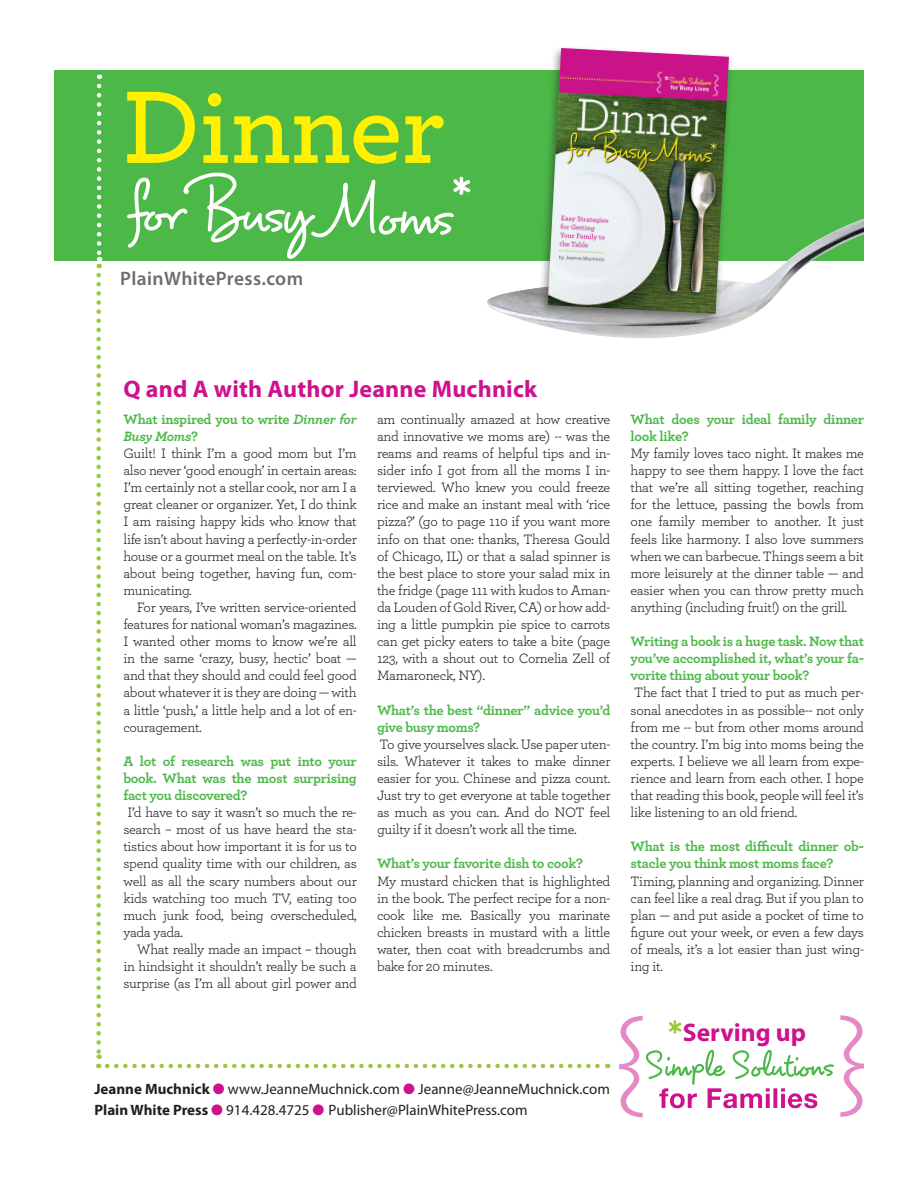
<style>
.page{position:relative;width:918px;height:1188px;background:#fff}
.page>*{position:absolute;margin:0;border:0;box-sizing:border-box;transform-origin:0 0}
.t1{font:600 108px "Archer";letter-spacing:-.01em;color:#fff101}
.t2{font:63px "Dartangnon ITC";color:#fff}
.t3{font:700 25.5px "Myriad Pro";color:#ce118c}
.t4{font:700 24px "Myriad Pro";letter-spacing:.01em;color:#ce118c}
.t5{font:600 19.5px "Myriad Pro";letter-spacing:.02em;color:#6c6d70}
.t6{font:15px "Myriad Pro";color:#231f20}
.t7{font:14.25px/17.1px "Archer";letter-spacing:-.02em;color:#231f20;text-align:justify}
.t8{font:700 14.25px/17.1px "Archer";letter-spacing:-.02em;color:#4cb848}
.s1{font-style:italic}
.s2{font-weight:700}
.s3{color:#ce118c}
</style>
<div class="page">
<div style="left:54px;top:70px;width:810px;height:191px;background:#4cb848"></div>
<img style="left:487px;top:219px;width:377px;height:119px">
<div style="left:537px;top:44px;width:204px;height:288px;background:#231f20;opacity:.5"></div>
<img style="left:548px;top:48px;width:181px;height:266px">
<svg style="left:127px;top:172px;width:344px;height:87px"></svg>
<svg style="left:97px;top:86px;width:4px;height:182px"></svg>
<svg style="left:96px;top:275px;width:5px;height:793px"></svg>
<svg style="left:107px;top:1064px;width:501px;height:4px"></svg>
<svg style="left:840px;top:1015px;width:24px;height:102px"></svg>
<svg style="left:619px;top:1016px;width:215px;height:101px"></svg>
<p class="t1" style="left:123px;top:46px;width:324px">Dinner</p>
<p class="t2" style="left:128px;top:169px;width:345px;rotate:1deg">for Busy Moms*</p>
<p class="t5" style="left:120px;top:266px;width:184px">PlainWhitePress.com</p>
<p class="t4" style="left:123px;top:373px;width:415px">Q and A with Author Jeanne Muchnick</p>
<p class="t8" style="left:123px;top:410px;width:235px">What inspired you to write <span class="s1">Dinner for<br>Busy Moms</span>?</p>
<p class="t7" style="left:123px;top:444px;width:235px">Guilt! I think I’m a good mom but I’m also never ‘good enough’ in certain areas:<br>I’m certainly not a stellar cook, nor am I a great cleaner or organizer. Yet, I do think I am raising happy kids who know that life isn’t about having a perfectly-in-order house or a gourmet meal on the table. It’s about being together, having fun, com&shy;municating.</p>
<p class="t7" style="left:123px;top:598px;width:235px;text-indent:14px">For years, I’ve written service-oriented features for national woman’s magazines.<br>I wanted other moms to know we’re all in the same ‘crazy, busy, hectic’ boat — and that they should and could feel good about whatever it is they are doing — with a little ‘push,’ a little help and a lot of en&shy;couragement.</p>
<p class="t8" style="left:123px;top:752px;width:235px;text-align:justify">A lot of research was put into your book. What was the most surprising fact you discovered?</p>
<p class="t7" style="left:123px;top:803px;width:235px">I’d have to say it wasn’t so much the re&shy;search – most of us have heard the sta&shy;tistics about how important it is for us to spend quality time with our children, as well as all the scary numbers about our kids watching too much TV, eating too much junk food, being overscheduled, yada yada.</p>
<p class="t7" style="left:123px;top:940px;width:235px;text-indent:14px">What really made an impact – though in hindsight it shouldn’t really be such a surprise (as I’m all about girl power and</p>
<p class="t7" style="left:377px;top:410px;width:235px">am continually amazed at how creative and innovative we moms are) -- was the reams and reams of helpful tips and in&shy;sider info I got from all the moms I in&shy;terviewed. Who knew you could freeze rice and make an instant meal with ‘rice pizza?’ (go to page 110 if you want more info on that one: thanks, Theresa Gould of Chicago, IL) or that a salad spinner is the best place to store your salad mix in the fridge (page 111 with kudos to Aman&shy;da Louden of Gold River, CA) or how add&shy;ing a little pumpkin pie spice to carrots can get picky eaters to take a bite (page 123, with a shout out to Cornelia Zell of Mamaroneck, NY).</p>
<p class="t8" style="left:377px;top:700px;width:235px">What’s the best “dinner” advice you’d give busy moms?</p>
<p class="t7" style="left:377px;top:735px;width:235px">To give yourselves slack. Use paper uten&shy;sils. Whatever it takes to make dinner easier for you. Chinese and pizza count.<br>Just try to get everyone at table together as much as you can. And do NOT feel guilty if it doesn’t work all the time.</p>
<p class="t8" style="left:377px;top:854px;width:208px">What’s your favorite dish to cook?</p>
<p class="t7" style="left:377px;top:872px;width:235px">My mustard chicken that is highlighted in the book. The perfect recipe for a non&shy;cook like me. Basically you marinate chicken breasts in mustard with a little water, then coat with breadcrumbs and bake for 20 minutes.</p>
<p class="t6" style="left:94px;top:1080px;width:517px"><span class="s2">Jeanne Muchnick</span> <span class="s3">●</span> www.JeanneMuchnick.com <span class="s3">●</span> Jeanne@JeanneMuchnick.com</p>
<p class="t6" style="left:94px;top:1101px;width:435px"><span class="s2">Plain White Press</span> <span class="s3">●</span> 914.428.4725 <span class="s3">●</span> Publisher@PlainWhitePress.com</p>
<p class="t8" style="left:631px;top:410px;width:235px">What does your ideal family dinner look like?</p>
<p class="t7" style="left:631px;top:444px;width:235px">My family loves taco night. It makes me happy to see them happy. I love the fact that we’re all sitting together, reaching for the lettuce, passing the bowls from one family member to another. It just feels like harmony. I also love summers when we can barbecue. Things seem a bit more leisurely at the dinner table — and easier when you can throw pretty much anything (including fruit!) on the grill.</p>
<p class="t8" style="left:631px;top:632px;width:235px;text-align:justify">Writing a book is a huge task. Now that you’ve accomplished it, what’s your fa&shy;vorite thing about your book?</p>
<p class="t7" style="left:631px;top:684px;width:235px">The fact that I tried to put as much per&shy;sonal anecdotes in as possible-- not only from me -- but from other moms around the country. I’m big into moms being the experts. I believe we all learn from expe&shy;rience and learn from each other. I hope that reading this book, people will feel it’s like listening to an old friend.</p>
<p class="t8" style="left:631px;top:837px;width:235px">What is the most difficult dinner ob&shy;stacle you think most moms face?</p>
<p class="t7" style="left:631px;top:872px;width:235px">Timing, planning and organizing. Dinner can feel like a real drag. But if you plan to plan — and put aside a pocket of time to figure out your week, or even a few days of meals, it’s a lot easier than just wing&shy;ing it.</p>
<p class="t3" style="left:683px;top:1016px;width:125px">Serving up</p>
</div>
